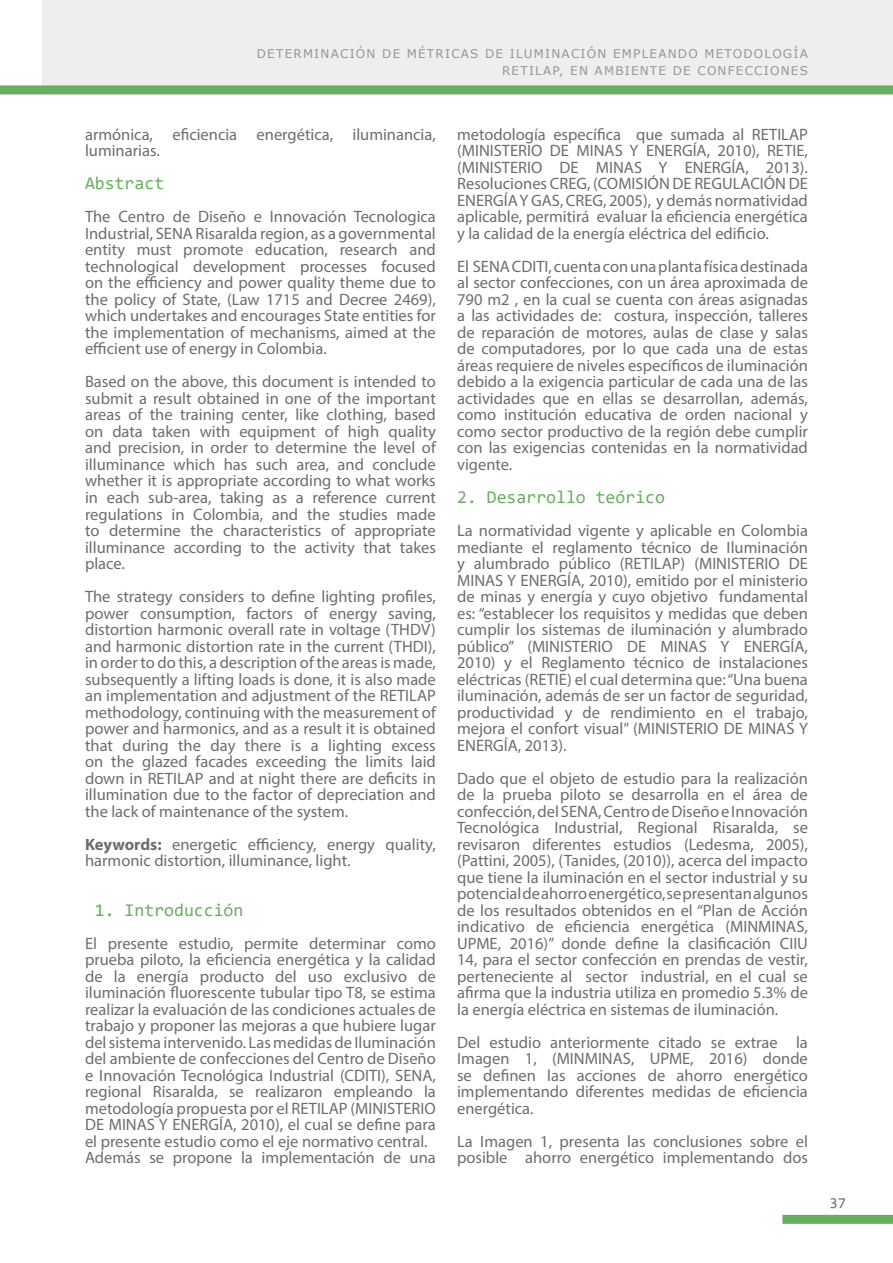
<style>
.page{position:relative;width:893px;height:1263px;background:#fff}
.page>*{position:absolute;margin:0;border:0;box-sizing:border-box;transform-origin:0 0}
.t1{font:18px "Consolas";color:#67af5e}
.t2{font:16.5px/16.5px "Myriad Pro";color:#6c6d70;text-align:justify}
.t3{font:15px "Consolas";color:#6c6d70}
.t4{font:12px/16.5px "Verdana";letter-spacing:.1em;color:#939598;text-align:right}
.s1{font-weight:700}
</style>
<div class="page">
<div style="left:43px;top:0;width:850px;height:85px;background:#edeeed"></div>
<div style="left:0;top:85px;width:893px;height:9px;background:#67af5e"></div>
<div style="left:782px;top:1215px;width:111px;height:9px;background:#67af5e"></div>
<p class="t4" style="left:257px;top:45px;width:553px">DETERMINACIÓN DE MÉTRICAS DE ILUMINACIÓN EMPLEANDO METODOLOGÍA<br>RETILAP, EN AMBIENTE DE CONFECCIONES</p>
<p class="t2" style="left:85px;top:126px;width:352px">armónica, eficiencia energética, iluminancia, luminarias.</p>
<p class="t1" style="left:85px;top:171px;width:81px">Abstract</p>
<p class="t2" style="left:85px;top:208px;width:352px">The Centro de Diseño e Innovación Tecnologica Industrial, SENA Risaralda region, as a governmental entity must promote education, research and technological development processes focused on the efficiency and power quality theme due to the policy of State, (Law 1715 and Decree 2469), which undertakes and encourages State entities for the implementation of mechanisms, aimed at the efficient use of energy in Colombia.</p>
<p class="t2" style="left:85px;top:373px;width:352px">Based on the above, this document is intended to submit a result obtained in one of the important areas of the training center, like clothing, based on data taken with equipment of high quality and precision, in order to determine the level of illuminance which has such area, and conclude whether it is appropriate according to what works in each sub-area, taking as a reference current regulations in Colombia, and the studies made to determine the characteristics of appropriate illuminance according to the activity that takes place.</p>
<p class="t2" style="left:85px;top:588px;width:352px">The strategy considers to define lighting profiles, power consumption, factors of energy saving, distortion harmonic overall rate in voltage (THDV) and harmonic distortion rate in the current (THDI), in order to do this, a description of the areas is made, subsequently a lifting loads is done, it is also made an implementation and adjustment of the RETILAP methodology, continuing with the measurement of power and harmonics, and as a result it is obtained that during the day there is a lighting excess on the glazed facades exceeding the limits laid down in RETILAP and at night there are deficits in illumination due to the factor of depreciation and the lack of maintenance of the system.</p>
<p class="t2" style="left:85px;top:835px;width:352px"><span class="s1">Keywords:</span> energetic efficiency, energy quality, harmonic distortion, illuminance, light.</p>
<p class="t1" style="left:95px;top:897px;width:150px">1. Introducción</p>
<p class="t2" style="left:85px;top:934px;width:352px;text-align:left">El presente estudio, permite determinar como prueba piloto, la eficiencia energética y la calidad de la energía producto del uso exclusivo de iluminación fluorescente tubular tipo T8, se estima realizar la evaluación de las condiciones actuales de trabajo y proponer las mejoras a que hubiere lugar del sistema intervenido. Las medidas de Iluminación del ambiente de confecciones del Centro de Diseño e Innovación Tecnológica Industrial (CDITI), SENA, regional Risaralda, se realizaron empleando la metodología propuesta por el RETILAP (MINISTERIO DE MINAS Y ENERGÍA, 2010), el cual se define para el presente estudio como el eje normativo central.<br>Además se propone la implementación de una</p>
<p class="t2" style="left:457px;top:126px;width:352px">metodología específica que sumada al RETILAP (MINISTERIO DE MINAS Y ENERGÍA, 2010), RETIE, (MINISTERIO DE MINAS Y ENERGÍA, 2013).<br>Resoluciones CREG, (COMISIÓN DE REGULACIÓN DE ENERGÍA Y GAS, CREG, 2005), y demás normatividad aplicable, permitirá evaluar la eficiencia energética y la calidad de la energía eléctrica del edificio.</p>
<p class="t2" style="left:457px;top:258px;width:352px">El SENA CDITI, cuenta con una planta física destinada al sector confecciones, con un área aproximada de 790 m2 , en la cual se cuenta con áreas asignadas a las actividades de: costura, inspección, talleres de reparación de motores, aulas de clase y salas de computadores, por lo que cada una de estas áreas requiere de niveles específicos de iluminación debido a la exigencia particular de cada una de las actividades que en ellas se desarrollan, además, como institución educativa de orden nacional y como sector productivo de la región debe cumplir con las exigencias contenidas en la normatividad vigente.</p>
<p class="t1" style="left:457px;top:485px;width:209px">2. Desarrollo teórico</p>
<p class="t2" style="left:457px;top:522px;width:352px">La normatividad vigente y aplicable en Colombia mediante el reglamento técnico de Iluminación y alumbrado público (RETILAP) (MINISTERIO DE MINAS Y ENERGÍA, 2010), emitido por el ministerio de minas y energía y cuyo objetivo fundamental es: “establecer los requisitos y medidas que deben cumplir los sistemas de iluminación y alumbrado público” (MINISTERIO DE MINAS Y ENERGÍA, 2010) y el Reglamento técnico de instalaciones eléctricas (RETIE) el cual determina que: “Una buena iluminación, además de ser un factor de seguridad, productividad y de rendimiento en el trabajo, mejora el confort visual” (MINISTERIO DE MINAS Y ENERGÍA, 2013).</p>
<p class="t2" style="left:457px;top:769px;width:352px">Dado que el objeto de estudio para la realización de la prueba piloto se desarrolla en el área de confección, del SENA, Centro de Diseño e Innovación Tecnológica Industrial, Regional Risaralda, se revisaron diferentes estudios (Ledesma, 2005), (Pattini, 2005), (Tanides, (2010)), acerca del impacto que tiene la iluminación en el sector industrial y su potencial de ahorro energético, se presentan algunos de los resultados obtenidos en el “Plan de Acción indicativo de eficiencia energética (MINMINAS, UPME, 2016)” donde define la clasificación CIIU 14, para el sector confección en prendas de vestir, perteneciente al sector industrial, en el cual se afirma que la industria utiliza en promedio 5.3% de la energía eléctrica en sistemas de iluminación.</p>
<p class="t2" style="left:457px;top:1033px;width:352px">Del estudio anteriormente citado se extrae la Imagen 1, (MINMINAS, UPME, 2016) donde se definen las acciones de ahorro energético implementando diferentes medidas de eficiencia energética.</p>
<p class="t2" style="left:457px;top:1132px;width:352px">La Imagen 1, presenta las conclusiones sobre el posible ahorro energético implementando dos</p>
<p class="t3" style="left:829px;top:1193px;width:18px">37</p>
</div>
